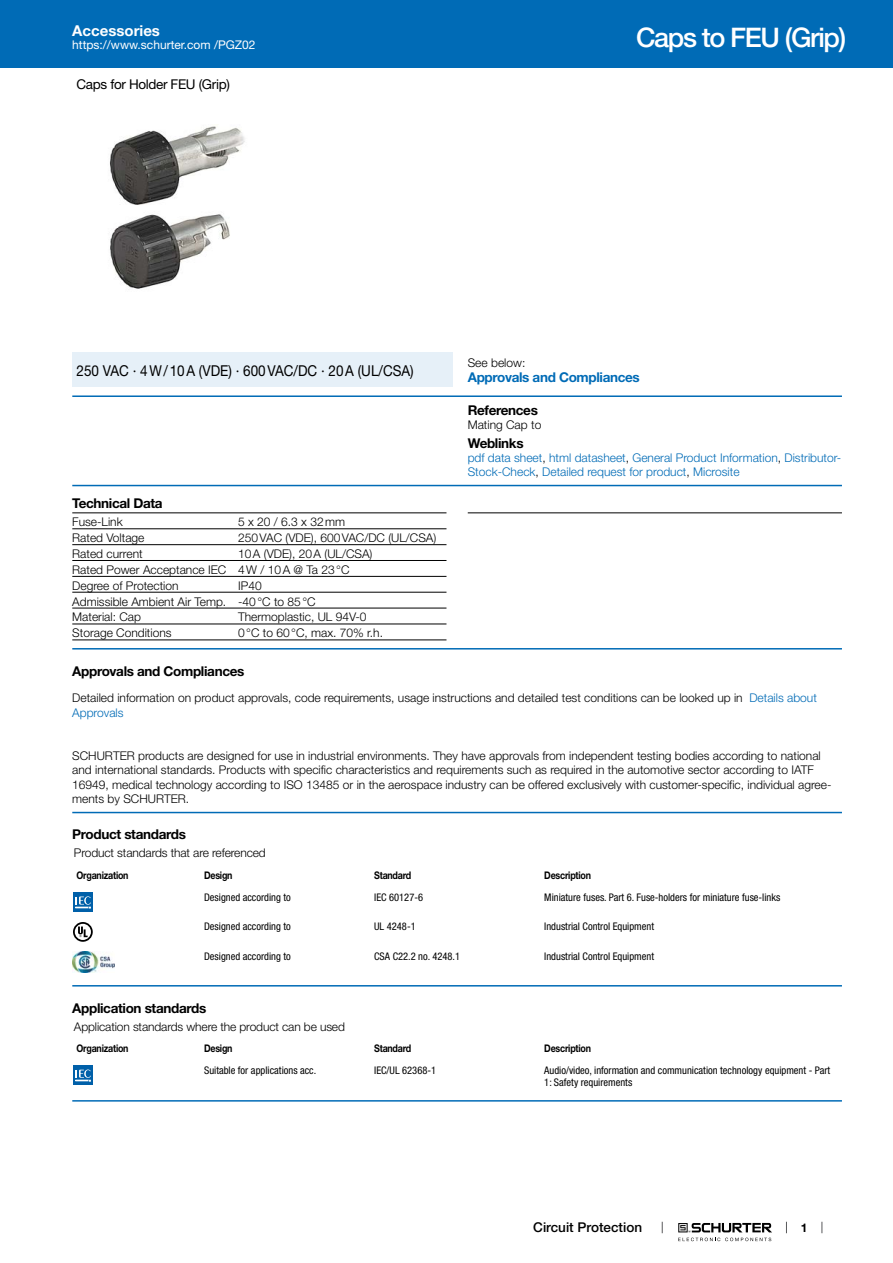
<style>
.page{position:relative;width:893px;height:1263px;background:#fff}
.page>*{position:absolute;margin:0;border:0;box-sizing:border-box;transform-origin:0 0}
.t1{font:500 27px "Helvetica Neue LT";letter-spacing:-.05em;color:#fff}
.t2{font:15px "Helvetica Neue LT";color:#000;scale:.9 1}
.t3{font:700 15px "Helvetica Neue LT";color:#fff}
.t4{font:700 13.5px "Helvetica Neue LT";letter-spacing:-.025em;color:#000}
.t5{font:700 13.5px "Helvetica Neue LT";letter-spacing:-.025em;color:#006bb6}
.t6{font:13.5px "Helvetica Neue LT";letter-spacing:-.025em;color:#000}
.t7{font:500 13.5px "Helvetica Neue LT";color:#000}
.t8{font:300 12px/15.9px "Helvetica Neue LT";color:#000}
.t9{font:300 12px/14.4px "Helvetica Neue LT";color:#006bb6}
.t10{font:12px "Helvetica Neue LT";color:#fff}
.t11{font:700 12px "Helvetica Neue LT";color:#000}
.t12{font:condensed 10.5px/12.6px "Helvetica Neue LT";color:#000}
.t13{font:700 10.5px "Helvetica Neue LT";letter-spacing:-.025em;color:#000;scale:.85 1}
.s1{color:#000}
.s2{color:#006bb6}
</style>
<div class="page">
<svg style="left:678px;top:1223px;width:94px;height:18px"></svg>
<div style="left:0;top:0;width:893px;height:68px;background:#006bb6"></div>
<img style="left:110px;top:126px;width:135px;height:163px">
<div style="left:72px;top:353px;width:381px;height:34px;background:#e6f0f8"></div>
<hr style="left:72px;top:395px;width:770px;height:2px;background:#006bb6">
<hr style="left:72px;top:485px;width:770px;height:1px;background:#006bb6">
<hr style="left:72px;top:512px;width:374px;height:1px;background:#000">
<hr style="left:72px;top:528px;width:374px;height:1px;background:#000">
<hr style="left:72px;top:544px;width:374px;height:1px;background:#000">
<hr style="left:72px;top:560px;width:374px;height:1px;background:#000">
<hr style="left:72px;top:576px;width:374px;height:1px;background:#000">
<hr style="left:72px;top:592px;width:374px;height:1px;background:#000">
<hr style="left:72px;top:608px;width:374px;height:1px;background:#000">
<hr style="left:72px;top:624px;width:374px;height:1px;background:#000">
<hr style="left:72px;top:639px;width:374px;height:1px;background:#000">
<hr style="left:468px;top:512px;width:374px;height:1px;background:#000">
<hr style="left:72px;top:648px;width:770px;height:1px;background:#006bb6">
<hr style="left:72px;top:812px;width:770px;height:1px;background:#006bb6">
<div style="left:73px;top:892px;width:20px;height:20px;background:#0060a9"></div>
<svg style="left:75px;top:896px;width:16px;height:13px"></svg>
<svg style="left:73px;top:922px;width:20px;height:20px"></svg>
<img style="left:72px;top:951px;width:42px;height:21px">
<hr style="left:72px;top:985px;width:770px;height:1px;background:#006bb6">
<svg style="left:73px;top:1065px;width:20px;height:1px"></svg>
<div style="left:73px;top:1066px;width:20px;height:19px;background:#0060a9"></div>
<svg style="left:75px;top:1069px;width:16px;height:13px"></svg>
<hr style="left:72px;top:1100px;width:770px;height:1px;background:#006bb6">
<p class="t3" style="left:72px;top:21px;width:89px">Accessories</p>
<p class="t10" style="left:72px;top:38px;width:185px">https://www.schurter.com /PGZ02</p>
<p class="t6" style="left:77px;top:76px;width:155px">Caps for Holder FEU (Grip)</p>
<h1 class="t1" style="left:636px;top:21px;width:212px">Caps to FEU (Grip)</h1>
<p class="t2" style="left:77px;top:362px;width:376px">250 VAC · 4W/10A (VDE) · 600VAC/DC · 20A (UL/CSA)</p>
<p class="t4" style="left:72px;top:495px;width:92px">Technical Data</p>
<p class="t8" style="left:72px;top:514px;width:52px">Fuse-Link</p>
<p class="t8" style="left:238px;top:514px;width:109px">5 x 20 / 6.3 x 32mm</p>
<p class="t8" style="left:72px;top:530px;width:74px">Rated Voltage</p>
<p class="t8" style="left:238px;top:530px;width:200px">250VAC (VDE), 600VAC/DC (UL/CSA)</p>
<p class="t8" style="left:72px;top:545px;width:72px">Rated current</p>
<p class="t8" style="left:72px;top:545px;width:302px;text-indent:166px">10A (VDE), 20A (UL/CSA)<br>Rated Power Acceptance IEC 4W / 10A @ Ta 23°C<br>Degree of Protection</p>
<p class="t8" style="left:72px;top:577px;width:245px;text-indent:166px">IP40<br>Admissible Ambient Air Temp. -40°C to 85°C<br>Material: Cap</p>
<p class="t8" style="left:238px;top:609px;width:130px">Thermoplastic, UL 94V-0</p>
<p class="t8" style="left:468px;top:354px;width:59px">See below:</p>
<p class="t5" style="left:468px;top:368px;width:174px">Approvals and Compliances</p>
<p class="t4" style="left:468px;top:402px;width:72px">References</p>
<p class="t8" style="left:468px;top:416px;width:75px">Mating Cap to</p>
<p class="t4" style="left:468px;top:435px;width:57px">Weblinks</p>
<p class="t9" style="left:468px;top:450px;width:375px">pdf data sheet<span class="s1">,</span> html datasheet<span class="s1">,</span> General Product Information<span class="s1">,</span> Distributor-<br>Stock-Check<span class="s1">,</span> Detailed request for product<span class="s1">,</span> Microsite</p>
<p class="t8" style="left:72px;top:625px;width:101px">Storage Conditions</p>
<p class="t8" style="left:238px;top:625px;width:146px">0°C to 60°C, max. 70% r.h.</p>
<p class="t4" style="left:72px;top:662px;width:174px">Approvals and Compliances</p>
<p class="t8" style="left:72px;top:690px;width:746px;line-height:14.4px">Detailed information on product approvals, code requirements, usage instructions and detailed test conditions can be looked up in <span class="s2">Details about<br>Approvals</span></p>
<p class="t8" style="left:72px;top:748px;width:761px;line-height:14.4px">SCHURTER products are designed for use in industrial environments. They have approvals from independent testing bodies according to national and international standards. Products with specific characteristics and requirements such as required in the automotive sector according to IATF 16949, medical technology according to ISO 13485 or in the aerospace industry can be offered exclusively with customer-specific, individual agree&shy;ments by SCHURTER.</p>
<p class="t4" style="left:72px;top:826px;width:115px">Product standards</p>
<p class="t8" style="left:74px;top:845px;width:193px">Product standards that are referenced</p>
<p class="t13" style="left:77px;top:869px;width:63px">Organization</p>
<p class="t13" style="left:204px;top:869px;width:35px">Design</p>
<p class="t13" style="left:374px;top:869px;width:45px">Standard</p>
<p class="t13" style="left:544px;top:869px;width:57px">Description</p>
<p class="t12" style="left:204px;top:890px;width:88px">Designed according to</p>
<p class="t12" style="left:374px;top:890px;width:50px">IEC 60127-6</p>
<p class="t12" style="left:544px;top:890px;width:238px">Miniature fuses. Part 6. Fuse-holders for miniature fuse-links</p>
<p class="t12" style="left:204px;top:920px;width:88px">Designed according to</p>
<p class="t12" style="left:374px;top:920px;width:43px">UL 4248-1</p>
<p class="t12" style="left:544px;top:920px;width:111px">Industrial Control Equipment</p>
<p class="t12" style="left:204px;top:950px;width:88px">Designed according to</p>
<p class="t12" style="left:374px;top:950px;width:87px">CSA C22.2 no. 4248.1</p>
<p class="t12" style="left:544px;top:950px;width:111px">Industrial Control Equipment</p>
<p class="t4" style="left:72px;top:999px;width:135px">Application standards</p>
<p class="t8" style="left:74px;top:1018px;width:272px">Application standards where the product can be used</p>
<p class="t13" style="left:77px;top:1042px;width:63px">Organization</p>
<p class="t13" style="left:204px;top:1042px;width:35px">Design</p>
<p class="t13" style="left:374px;top:1042px;width:45px">Standard</p>
<p class="t13" style="left:544px;top:1042px;width:57px">Description</p>
<p class="t12" style="left:204px;top:1064px;width:114px">Suitable for applications acc.</p>
<p class="t12" style="left:374px;top:1064px;width:63px">IEC/UL 62368-1</p>
<p class="t12" style="left:544px;top:1064px;width:287px">Audio/video, information and communication technology equipment - Part<br>1: Safety requirements</p>
<p class="t7" style="left:533px;top:1219px;width:110px">Circuit Protection</p>
<p class="t11" style="left:801px;top:1220px;width:8px">1</p>
</div>
